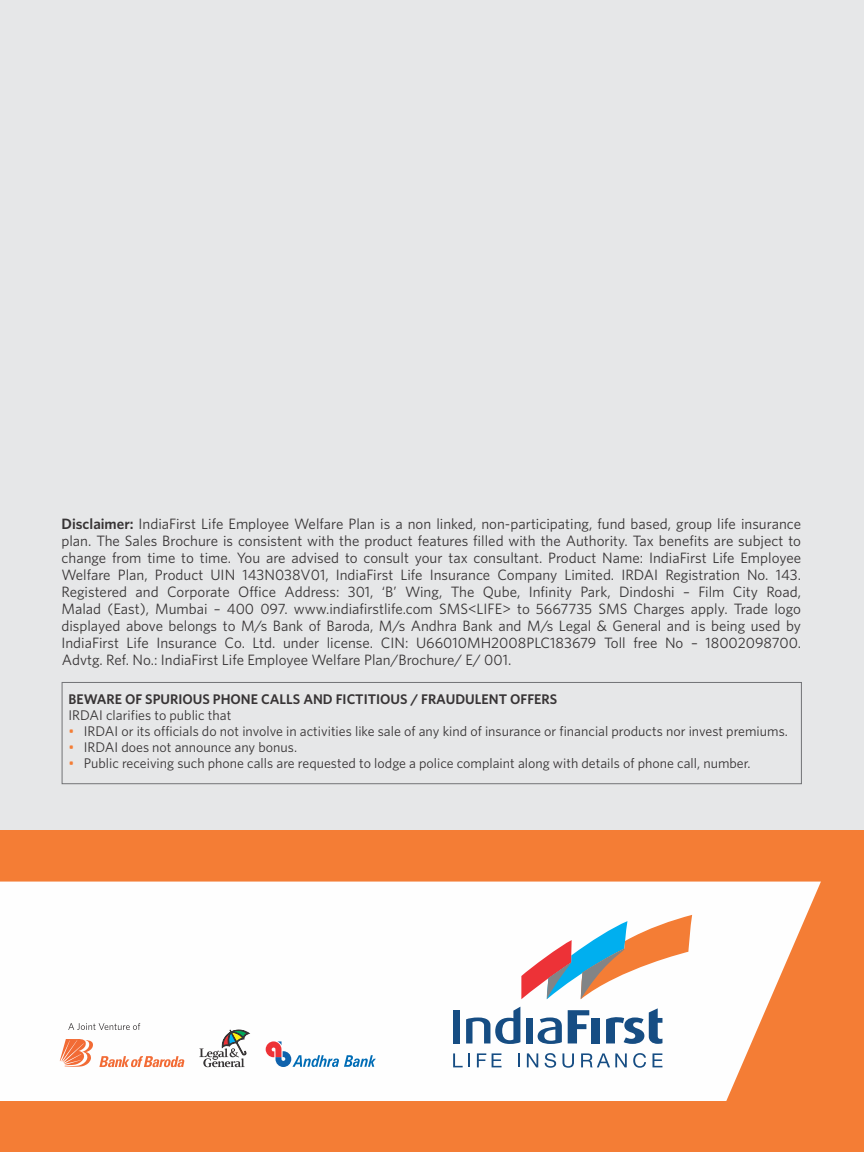
<style>
.page{position:relative;width:864px;height:1152px;background:#e6e7e8}
.page>*{position:absolute;margin:0;border:0;box-sizing:border-box;transform-origin:0 0}
.t1{font:15px/17px "Whitney";color:#373435;text-align:justify}
.t2{font:14px "Whitney";color:#373435}
.t3{font:600 14px "Whitney";color:#373435}
.s1{font-weight:600}
.s2{color:#f47d35}
</style>
<div class="page">
<div style="left:0;top:831px;width:864px;height:321px;background:#f47d35"></div>
<svg style="left:0;top:882px;width:821px;height:219px;background:#fdf4ef"></svg>
<svg style="left:266px;top:1041px;width:110px;height:26px;background:#ccd3e2"></svg>
<svg style="left:199px;top:1029px;width:51px;height:38px;background:#c6c8c4"></svg>
<svg style="left:68px;top:1023px;width:72px;height:7px"></svg>
<svg style="left:60px;top:1039px;width:125px;height:28px;background:#fad3c4"></svg>
<svg style="left:521px;top:915px;width:171px;height:84px"></svg>
<svg style="left:453px;top:1053px;width:17px;height:14px"></svg>
<svg style="left:477px;top:1053px;width:9px;height:14px"></svg>
<svg style="left:492px;top:1053px;width:10px;height:14px"></svg>
<svg style="left:518px;top:1053px;width:2px;height:14px"></svg>
<svg style="left:527px;top:1053px;width:11px;height:14px"></svg>
<svg style="left:545px;top:1053px;width:11px;height:15px"></svg>
<svg style="left:562px;top:1053px;width:12px;height:15px"></svg>
<svg style="left:581px;top:1053px;width:46px;height:14px"></svg>
<svg style="left:633px;top:1053px;width:13px;height:15px"></svg>
<svg style="left:653px;top:1053px;width:9px;height:14px"></svg>
<div style="left:453px;top:1010px;width:7px;height:33px;background:#164d83"></div>
<svg style="left:466px;top:1007px;width:54px;height:37px;background:#a0b6cc"></svg>
<div style="left:527px;top:1018px;width:6px;height:25px;background:#164d83"></div>
<svg style="left:538px;top:1018px;width:24px;height:26px"></svg>
<svg style="left:568px;top:1010px;width:21px;height:33px"></svg>
<div style="left:591px;top:1018px;width:9px;height:25px;background:#164d83"></div>
<svg style="left:606px;top:1008px;width:56px;height:36px;background:#92acc5"></svg>
<div style="left:62px;top:682px;width:740px;height:102px;border:1px solid #727376"></div>
<p class="t1" style="left:61px;top:516px;width:741px"><span class="s1">Disclaimer:</span> IndiaFirst Life Employee Welfare Plan is a non linked, non-participating, fund based, group life insurance plan. The Sales Brochure is consistent with the product features filled with the Authority. Tax benefits are subject to change from time to time. You are advised to consult your tax consultant. Product Name: IndiaFirst Life Employee Welfare Plan, Product UIN 143N038V01, IndiaFirst Life Insurance Company Limited. IRDAI Registration No. 143.<br>Registered and Corporate Office Address: 301, ‘B’ Wing, The Qube, Infinity Park, Dindoshi – Film City Road, Malad (East), Mumbai – 400 097. www.indiafirstlife.com SMS&lt;LIFE&gt; to 5667735 SMS Charges apply. Trade logo displayed above belongs to M/s Bank of Baroda, M/s Andhra Bank and M/s Legal &amp; General and is being used by IndiaFirst Life Insurance Co. Ltd. under license. CIN: U66010MH2008PLC183679 Toll free No – 18002098700.<br>Advtg. Ref. No.: IndiaFirst Life Employee Welfare Plan/Brochure/ E/ 001.</p>
<p class="t3" style="left:69px;top:694px;width:490px">BEWARE OF SPURIOUS PHONE CALLS AND FICTITIOUS / FRAUDULENT OFFERS</p>
<p class="t2" style="left:69px;top:710px;width:164px">IRDAI clarifies to public that</p>
<p class="t2" style="left:69px;top:726px;width:721px"><span class="s2">•</span> IRDAI or its officials do not involve in activities like sale of any kind of insurance or financial products nor invest premiums.</p>
<p class="t2" style="left:69px;top:742px;width:230px"><span class="s2">•</span> IRDAI does not announce any bonus.</p>
<p class="t2" style="left:69px;top:758px;width:684px"><span class="s2">•</span> Public receiving such phone calls are requested to lodge a police complaint along with details of phone call, number.</p>
</div>
